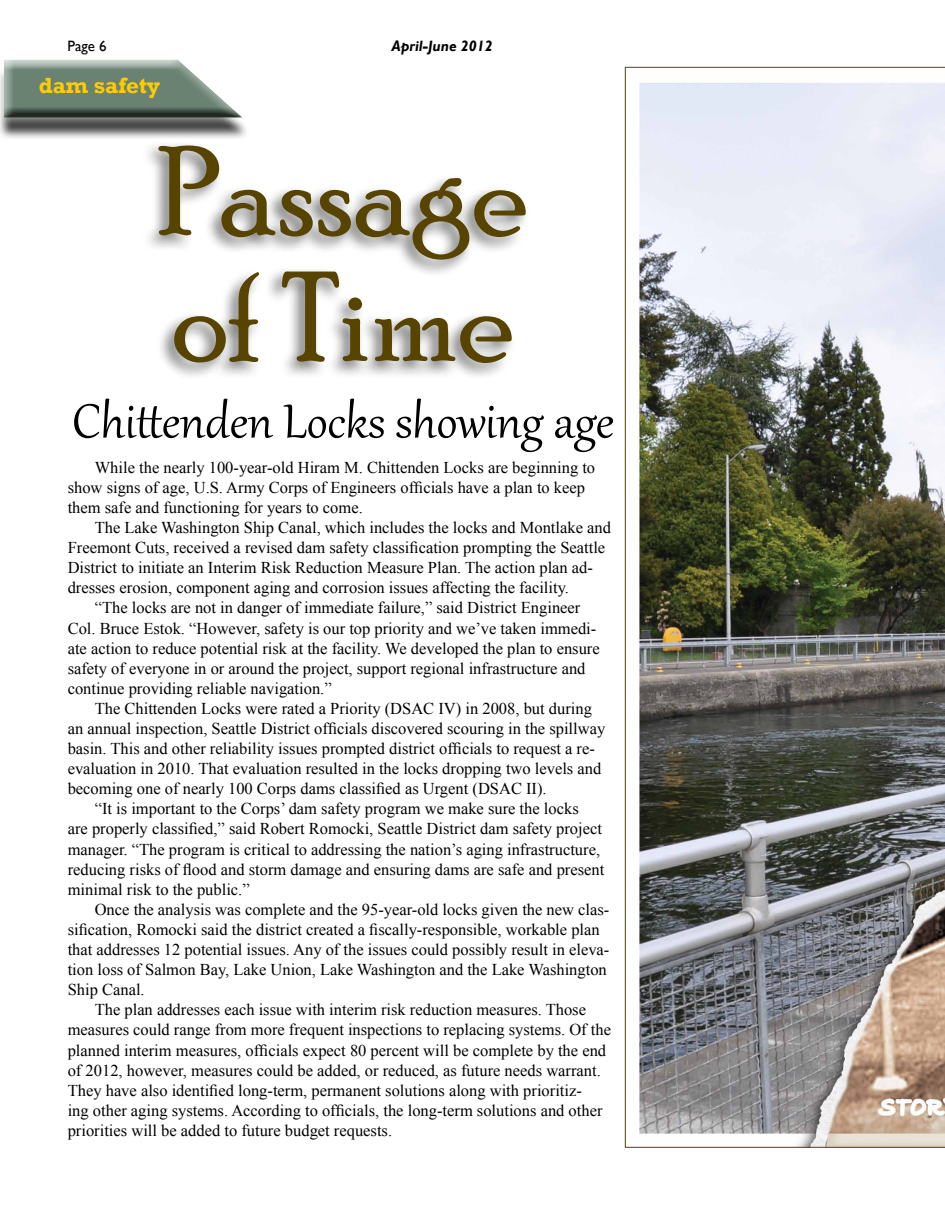
<style>
.page{position:relative;width:945px;height:1215px;background:#fff}
.page>*{position:absolute;margin:0;border:0;box-sizing:border-box;transform-origin:0 0}
.t1{font:126px/126px "Poor Richard";color:#574400}
.t2{font:58.5px "Gabriola";color:#000}
.t3{font:700 22.5px "Rockwell";color:#ffcb05}
.t4{font:16.5px/20.1px "Times New Roman";color:#000}
.t5{font:italic 700 15px "Gill Sans";color:#000}
.t6{font:15px "Gill Sans";color:#000}
</style>
<div class="page">
<div style="left:0;top:66px;width:250px;height:74px;background:#000;opacity:.75"></div>
<div style="left:0;top:50px;width:250px;height:77px;background:#fff;opacity:.75"></div>
<div style="left:0;top:57px;width:245px;height:61px;background:#fff;opacity:.75"></div>
<div style="left:0;top:107px;width:245px;height:11px;background:#000;opacity:.75"></div>
<div style="left:141px;top:140px;width:389px;height:240px;background:#000;opacity:.55"></div>
<img style="left:625px;top:67px;width:320px;height:1081px">
<p class="t6" style="left:68px;top:37px;width:41px">Page 6</p>
<p class="t5" style="left:392px;top:37px;width:103px">April-June 2012</p>
<h3 class="t3" style="left:39px;top:72px;width:123px">dam safety</h3>
<h1 class="t1" style="left:158px;top:128px;width:371px">Passage of Time</h1>
<h2 class="t2" style="left:72px;top:383px;width:543px">Chittenden Locks showing age</h2>
<p class="t4" style="left:68px;top:457px;width:529px;text-indent:27px">While the nearly 100-year-old Hiram M. Chittenden Locks are beginning to show signs of age, U.S. Army Corps of Engineers officials have a plan to keep them safe and functioning for years to come.</p>
<p class="t4" style="left:95px;top:517px;width:518px">The Lake Washington Ship Canal, which includes the locks and Montlake and</p>
<p class="t4" style="left:68px;top:537px;width:539px">Freemont Cuts, received a revised dam safety classification prompting the Seattle</p>
<p class="t4" style="left:68px;top:557px;width:527px">District to initiate an Interim Risk Reduction Measure Plan. The action plan ad-</p>
<p class="t4" style="left:68px;top:577px;width:503px">dresses erosion, component aging and corrosion issues affecting the facility.</p>
<p class="t4" style="left:95px;top:598px;width:487px">“The locks are not in danger of immediate failure,” said District Engineer</p>
<p class="t4" style="left:68px;top:618px;width:530px">Col. Bruce Estok. “However, safety is our top priority and we’ve taken immedi-</p>
<p class="t4" style="left:68px;top:638px;width:534px">ate action to reduce potential risk at the facility. We developed the plan to ensure</p>
<p class="t4" style="left:68px;top:658px;width:519px">safety of everyone in or around the project, support regional infrastructure and</p>
<p class="t4" style="left:68px;top:678px;width:265px">continue providing reliable navigation.”</p>
<p class="t4" style="left:95px;top:698px;width:499px">The Chittenden Locks were rated a Priority (DSAC IV) in 2008, but during</p>
<p class="t4" style="left:68px;top:718px;width:539px">an annual inspection, Seattle District officials discovered scouring in the spillway</p>
<p class="t4" style="left:68px;top:738px;width:529px">basin. This and other reliability issues prompted district officials to request a re-</p>
<p class="t4" style="left:68px;top:758px;width:535px">evaluation in 2010. That evaluation resulted in the locks dropping two levels and</p>
<p class="t4" style="left:68px;top:778px;width:481px">becoming one of nearly 100 Corps dams classified as Urgent (DSAC II).</p>
<p class="t4" style="left:95px;top:799px;width:486px">“It is important to the Corps’ dam safety program we make sure the locks</p>
<p class="t4" style="left:68px;top:819px;width:536px">are properly classified,” said Robert Romocki, Seattle District dam safety project</p>
<p class="t4" style="left:68px;top:839px;width:534px">manager. “The program is critical to addressing the nation’s aging infrastructure,</p>
<p class="t4" style="left:68px;top:859px;width:538px">reducing risks of flood and storm damage and ensuring dams are safe and present</p>
<p class="t4" style="left:68px;top:879px;width:183px">minimal risk to the public.”</p>
<p class="t4" style="left:95px;top:899px;width:516px">Once the analysis was complete and the 95-year-old locks given the new clas-</p>
<p class="t4" style="left:68px;top:919px;width:534px">sification, Romocki said the district created a fiscally-responsible, workable plan</p>
<p class="t4" style="left:68px;top:939px;width:543px">that addresses 12 potential issues. Any of the issues could possibly result in eleva-</p>
<p class="t4" style="left:68px;top:959px;width:541px">tion loss of Salmon Bay, Lake Union, Lake Washington and the Lake Washington</p>
<p class="t4" style="left:68px;top:979px;width:79px">Ship Canal.</p>
<p class="t4" style="left:95px;top:1000px;width:493px">The plan addresses each issue with interim risk reduction measures. Those</p>
<p class="t4" style="left:68px;top:1020px;width:545px">measures could range from more frequent inspections to replacing systems. Of the</p>
<p class="t4" style="left:68px;top:1040px;width:540px">planned interim measures, officials expect 80 percent will be complete by the end</p>
<p class="t4" style="left:68px;top:1060px;width:535px">of 2012, however, measures could be added, or reduced, as future needs warrant.</p>
<p class="t4" style="left:68px;top:1080px;width:516px">They have also identified long-term, permanent solutions along with prioritiz-</p>
<p class="t4" style="left:68px;top:1100px;width:536px">ing other aging systems. According to officials, the long-term solutions and other</p>
<p class="t4" style="left:68px;top:1120px;width:326px">priorities will be added to future budget requests.</p>
</div>
